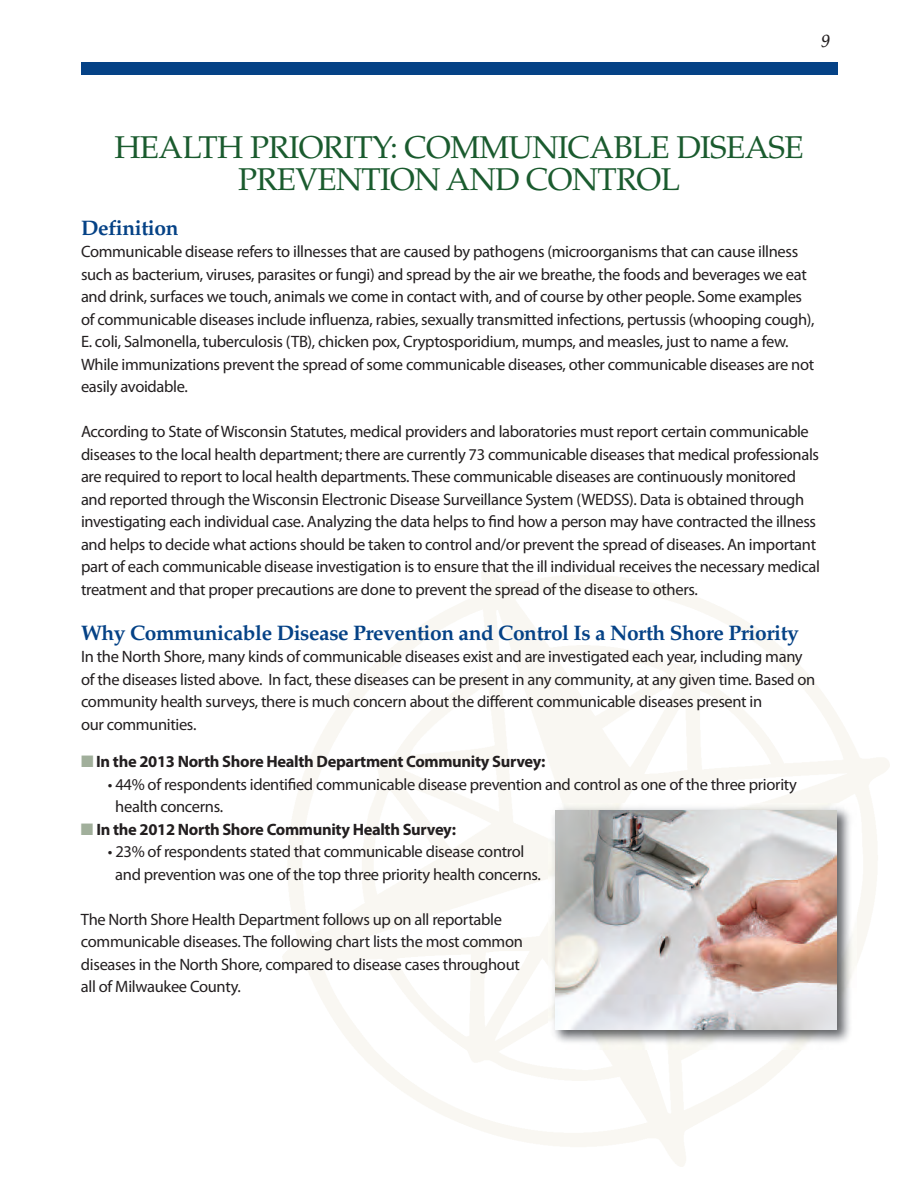
<style>
.page{position:relative;width:918px;height:1188px;background:#fff}
.page>*{position:absolute;margin:0;border:0;box-sizing:border-box;transform-origin:0 0}
.t1{font:31.5px/31.5px "Palatino";letter-spacing:-.02em;color:#1a5b2e;text-align:center}
.t2{font:700 21px "Palatino";letter-spacing:-.02em;color:#054286}
.t3{font:italic 500 18px "Palatino LT Std";color:#231f20}
.t4{font:16.5px/22.5px "Myriad Pro";letter-spacing:-.02em;color:#231f20}
.t5{font:700 16.5px "Myriad Pro";letter-spacing:-.02em;color:#231f20}
.s1{color:#a1af9b}
</style>
<div class="page">
<div style="left:81px;top:63px;width:756px;height:12px;background:#054286"></div>
<img style="left:549px;top:803px;width:307px;height:246px">
<img style="left:556px;top:810px;width:281px;height:219px">
<p class="t3" style="left:821px;top:34px;width:10px">9</p>
<h1 class="t1" style="left:114px;top:135px;width:691px">HEALTH PRIORITY: COMMUNICABLE DISEASE<br>PREVENTION AND CONTROL</h1>
<p class="t2" style="left:81px;top:219px;width:99px">Definition</p>
<p class="t4" style="left:81px;top:242px;width:735px">Communicable disease refers to illnesses that are caused by pathogens (microorganisms that can cause illness such as bacterium, viruses, parasites or fungi) and spread by the air we breathe, the foods and beverages we eat and drink, surfaces we touch, animals we come in contact with, and of course by other people. Some examples of communicable diseases include influenza, rabies, sexually transmitted infections, pertussis (whooping cough), E. coli, Salmonella, tuberculosis (TB), chicken pox, Cryptosporidium, mumps, and measles, just to name a few.<br>While immunizations prevent the spread of some communicable diseases, other communicable diseases are not easily avoidable.</p>
<p class="t4" style="left:81px;top:422px;width:741px">According to State of Wisconsin Statutes, medical providers and laboratories must report certain communicable diseases to the local health department; there are currently 73 communicable diseases that medical professionals are required to report to local health departments. These communicable diseases are continuously monitored and reported through the Wisconsin Electronic Disease Surveillance System (WEDSS). Data is obtained through investigating each individual case. Analyzing the data helps to find how a person may have contracted the illness and helps to decide what actions should be taken to control and/or prevent the spread of diseases. An important part of each communicable disease investigation is to ensure that the ill individual receives the necessary medical treatment and that proper precautions are done to prevent the spread of the disease to others.</p>
<p class="t2" style="left:81px;top:624px;width:719px">Why Communicable Disease Prevention and Control Is a North Shore Priority</p>
<p class="t4" style="left:81px;top:647px;width:736px">In the North Shore, many kinds of communicable diseases exist and are investigated each year, including many of the diseases listed above. In fact, these diseases can be present in any community, at any given time. Based on community health surveys, there is much concern about the different communicable diseases present in<br>our communities.</p>
<p class="t5" style="left:81px;top:755px;width:466px"><span class="s1">■</span> In the 2013 North Shore Health Department Community Survey:</p>
<p class="t4" style="left:115px;top:774px;width:683px;text-indent:-7px">• 44% of respondents identified communicable disease prevention and control as one of the three priority health concerns.</p>
<p class="t5" style="left:81px;top:823px;width:376px"><span class="s1">■</span> In the 2012 North Shore Community Health Survey:</p>
<p class="t4" style="left:115px;top:842px;width:427px;text-indent:-7px">• 23% of respondents stated that communicable disease control and prevention was one of the top three priority health concerns.</p>
<p class="t4" style="left:81px;top:909px;width:444px">The North Shore Health Department follows up on all reportable communicable diseases. The following chart lists the most common diseases in the North Shore, compared to disease cases throughout all of Milwaukee County.</p>
</div>
